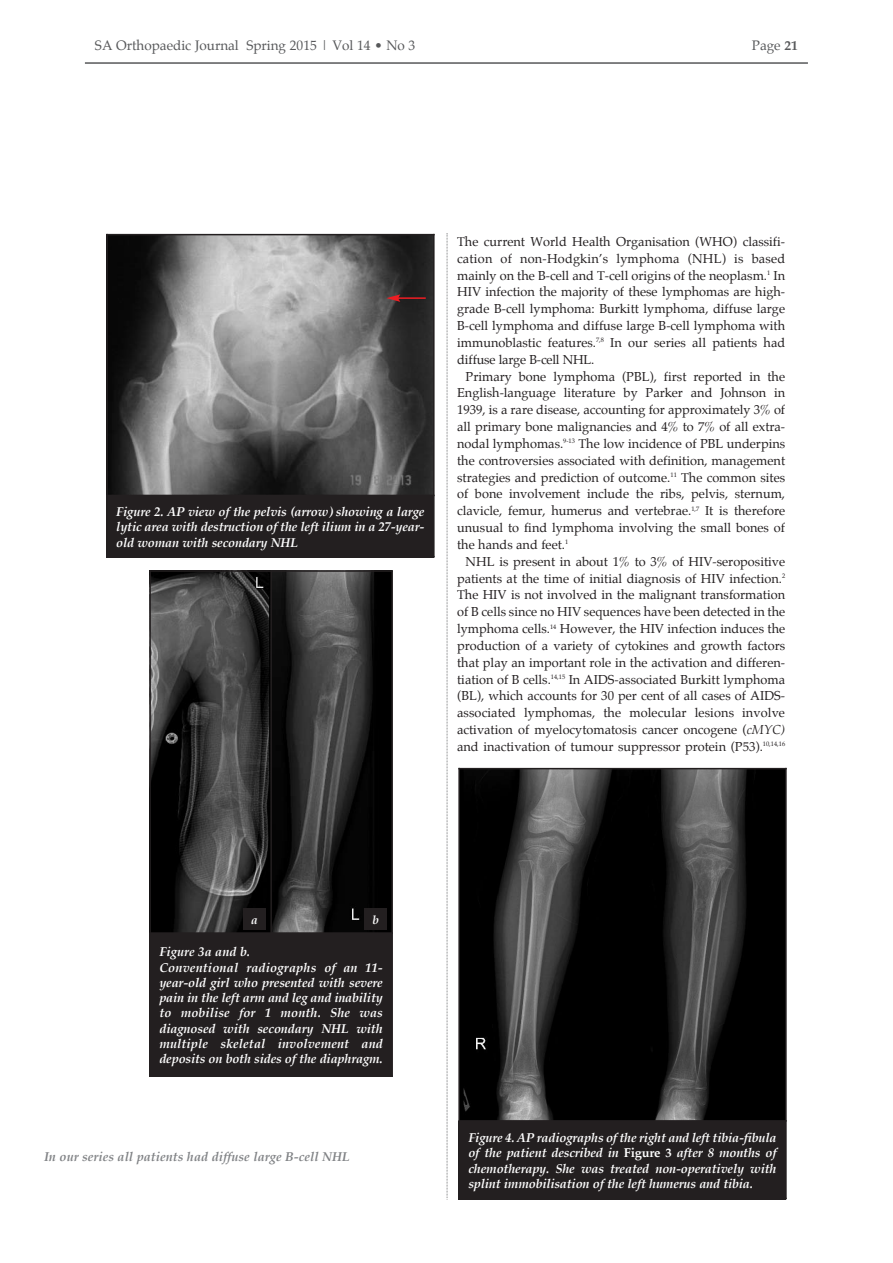
<style>
.page{position:relative;width:893px;height:1263px;background:#fff}
.page>*{position:absolute;margin:0;border:0;box-sizing:border-box;transform-origin:0 0}
.t1{font:13.5px "Palatino";color:#57585a}
.t2{font:12.75px/16.8px "Palatino";color:#231f20;text-align:justify}
.t3{font:italic 700 12.75px/15.3px "Palatino";letter-spacing:-.015em;color:#fff;text-align:justify}
.t4{font:italic 700 12.75px "Palatino";color:#808285}
.t5{font:italic 700 12px "Palatino";color:#fff}
.s1{font-weight:700}
.s2{font-style:italic}
.s3{font-style:normal}
</style>
<div class="page">
<hr style="left:85px;top:62px;width:723px;height:2px;background:#57585a">
<svg style="left:447px;top:233px;width:1px;height:967px"></svg>
<img style="left:108px;top:235px;width:325px;height:260px">
<div style="left:106px;top:495px;width:328px;height:62px;background:#231f20"></div>
<hr style="left:106px;top:234px;width:2px;height:323px;background:#231f20">
<hr style="left:433px;top:234px;width:2px;height:323px;background:#231f20">
<hr style="left:106px;top:234px;width:329px;height:1px;background:#231f20">
<img style="left:151px;top:572px;width:119px;height:360px">
<svg style="left:272px;top:572px;width:119px;height:360px;background:#292929"></svg>
<div style="left:149px;top:933px;width:243px;height:144px;background:#231f20"></div>
<hr style="left:149px;top:570px;width:2px;height:507px;background:#231f20">
<hr style="left:270px;top:570px;width:2px;height:364px;background:#231f20">
<hr style="left:391px;top:570px;width:2px;height:507px;background:#231f20">
<hr style="left:149px;top:570px;width:244px;height:2px;background:#231f20">
<hr style="left:149px;top:932px;width:244px;height:2px;background:#231f20">
<div style="left:244px;top:908px;width:22px;height:22px;background:#231f20"></div>
<div style="left:365px;top:908px;width:22px;height:22px;background:#231f20"></div>
<img style="left:460px;top:769px;width:325px;height:351px">
<div style="left:458px;top:1121px;width:328px;height:78px;background:#231f20"></div>
<hr style="left:458px;top:768px;width:2px;height:431px;background:#231f20">
<hr style="left:785px;top:768px;width:2px;height:431px;background:#231f20">
<hr style="left:458px;top:768px;width:329px;height:1px;background:#231f20">
<hr style="left:458px;top:1120px;width:329px;height:1px;background:#231f20">
<hr style="left:398px;top:297px;width:28px;height:2px;background:#ee1d23">
<svg style="left:386px;top:294px;width:14px;height:8px"></svg>
<p class="t1" style="left:95px;top:39px;width:322px">SA Orthopaedic Journal Spring 2015 | Vol 14 • No 3</p>
<p class="t1" style="left:752px;top:39px;width:48px">Page <span class="s1">21</span></p>
<p class="t3" style="left:116px;top:504px;width:310px">Figure 2. AP view of the pelvis (arrow) showing a large lytic area with destruction of the left ilium in a 27-year&shy;old woman with secondary NHL</p>
<p class="t2" style="left:457px;top:234px;width:330px">The current World Health Organisation (WHO) classifi&shy;cation of non-Hodgkin’s lymphoma (NHL) is based mainly on the B-cell and T-cell origins of the neoplasm.<sup>1</sup> In HIV infection the majority of these lymphomas are high&shy;grade B-cell lymphoma: Burkitt lymphoma, diffuse large B-cell lymphoma and diffuse large B-cell lymphoma with immunoblastic features.<sup>7,8</sup> In our series all patients had diffuse large B-cell NHL.</p>
<p class="t2" style="left:457px;top:369px;width:330px;text-indent:9px">Primary bone lymphoma (PBL), first reported in the English-language literature by Parker and Johnson in 1939, is a rare disease, accounting for approximately 3% of all primary bone malignancies and 4% to 7% of all extra&shy;nodal lymphomas.<sup>9-13</sup> The low incidence of PBL underpins the controversies associated with definition, management strategies and prediction of outcome.<sup>11</sup> The common sites of bone involvement include the ribs, pelvis, sternum, clavicle, femur, humerus and vertebrae.<sup>1,7</sup> It is therefore unusual to find lymphoma involving the small bones of the hands and feet.<sup>1</sup></p>
<p class="t2" style="left:457px;top:554px;width:330px;text-indent:9px">NHL is present in about 1% to 3% of HIV-seropositive patients at the time of initial diagnosis of HIV infection.<sup>2<br></sup>The HIV is not involved in the malignant transformation of B cells since no HIV sequences have been detected in the lymphoma cells.<sup>14</sup> However, the HIV infection induces the production of a variety of cytokines and growth factors that play an important role in the activation and differen&shy;tiation of B cells.<sup>14,15</sup> In AIDS-associated Burkitt lymphoma (BL), which accounts for 30 per cent of all cases of AIDS&shy;associated lymphomas, the molecular lesions involve activation of myelocytomatosis cancer oncogene (<span class="s2">cMYC) </span>and inactivation of tumour suppressor protein (P53).<sup>10,14,16</sup></p>
<p class="t5" style="left:251px;top:910px;width:8px">a</p>
<p class="t5" style="left:373px;top:910px;width:8px">b</p>
<p class="t3" style="left:159px;top:944px;width:225px;text-align:left">Figure 3a and b.<br>Conventional radiographs of an 11- year-old girl who presented with severe pain in the left arm and leg and inability to mobilise for 1 month. She was diagnosed with secondary NHL with multiple skeletal involvement and deposits on both sides of the diaphragm.</p>
<p class="t4" style="left:44px;top:1146px;width:307px">In our series all patients had diffuse large B-cell NHL</p>
<p class="t3" style="left:468px;top:1130px;width:310px">Figure 4. AP radiographs of the right and left tibia-fibula of the patient described in <span class="s3">Figure 3</span> after 8 months of chemotherapy. She was treated non-operatively with splint immobilisation of the left humerus and tibia.</p>
</div>
